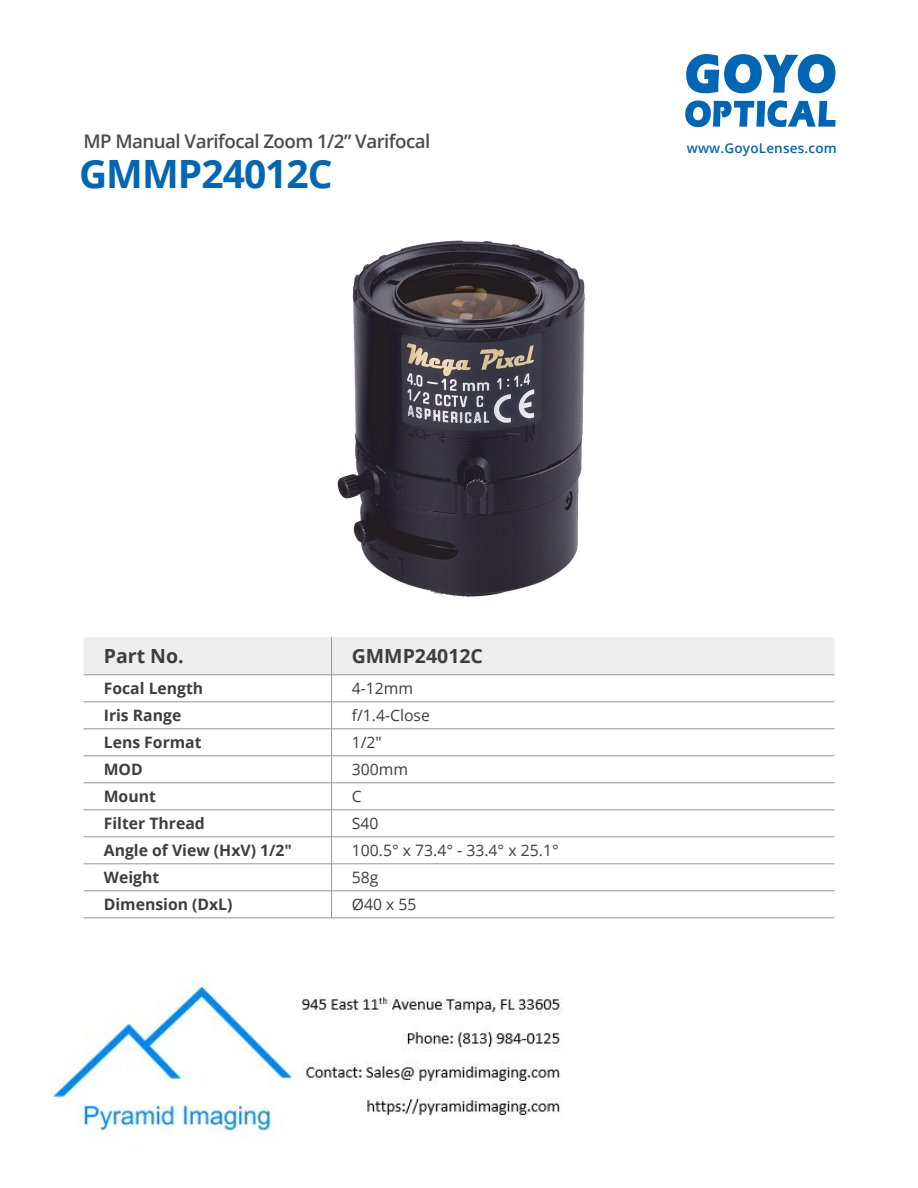
<style>
.page{position:relative;width:918px;height:1188px;background:#fff}
.page>*{position:absolute;margin:0;border:0;box-sizing:border-box;transform-origin:0 0}
.t1{font:700 39px "Open Sans";letter-spacing:-.025em;color:#0166b3}
.t2{font:700 19.5px "Open Sans";color:#3e3e3f}
.t3{font:600 18.75px "Open Sans";letter-spacing:-.03em;color:#4b4c4d}
.t4{font:700 15.75px "Open Sans";color:#3e3e3f}
.t5{font:15.75px "Open Sans";color:#3e3e3f}
.t6{font:600 13.5px "Open Sans";letter-spacing:.015em;color:#0166b3}
</style>
<div class="page">
<svg style="left:686px;top:54px;width:149px;height:39px"></svg>
<svg style="left:685px;top:100px;width:151px;height:27px"></svg>
<svg style="left:84px;top:637px;width:750px;height:281px"></svg>
<hr style="left:84px;top:918px;width:248px;height:1px;background:#939598">
<hr style="left:332px;top:918px;width:502px;height:1px;background:#939598">
<img style="left:337px;top:240px;width:248px;height:358px">
<img style="left:50px;top:979px;width:512px;height:160px">
<p class="t3" style="left:84px;top:128px;width:348px">MP Manual Varifocal Zoom 1/2” Varifocal</p>
<p class="t1" style="left:79px;top:146px;width:255px">GMMP24012C</p>
<p class="t6" style="left:687px;top:139px;width:152px">www.GoyoLenses.com</p>
<p class="t2" style="left:104px;top:642px;width:81px">Part No.</p>
<p class="t2" style="left:352px;top:642px;width:133px">GMMP24012C</p>
<p class="t4" style="left:104px;top:678px;width:101px">Focal Length</p>
<p class="t5" style="left:352px;top:678px;width:63px">4-12mm</p>
<p class="t4" style="left:104px;top:704px;width:79px">Iris Range</p>
<p class="t5" style="left:352px;top:705px;width:80px">f/1.4-Close</p>
<p class="t4" style="left:104px;top:731px;width:99px">Lens Format</p>
<p class="t5" style="left:352px;top:732px;width:31px">1/2″</p>
<p class="t4" style="left:104px;top:758px;width:41px">MOD</p>
<p class="t5" style="left:352px;top:759px;width:58px">300mm</p>
<p class="t4" style="left:104px;top:785px;width:54px">Mount</p>
<p class="t5" style="left:352px;top:786px;width:11px">C</p>
<p class="t4" style="left:104px;top:812px;width:103px">Filter Thread</p>
<p class="t5" style="left:352px;top:813px;width:28px">S40</p>
<p class="t4" style="left:104px;top:839px;width:190px">Angle of View (HxV) 1/2″</p>
<p class="t5" style="left:352px;top:840px;width:208px">100.5° x 73.4° - 33.4° x 25.1°</p>
<p class="t4" style="left:104px;top:866px;width:57px">Weight</p>
<p class="t5" style="left:352px;top:867px;width:28px">58g</p>
<p class="t4" style="left:104px;top:893px;width:130px">Dimension (DxL)</p>
<p class="t5" style="left:352px;top:894px;width:66px">Ø40 x 55</p>
</div>
